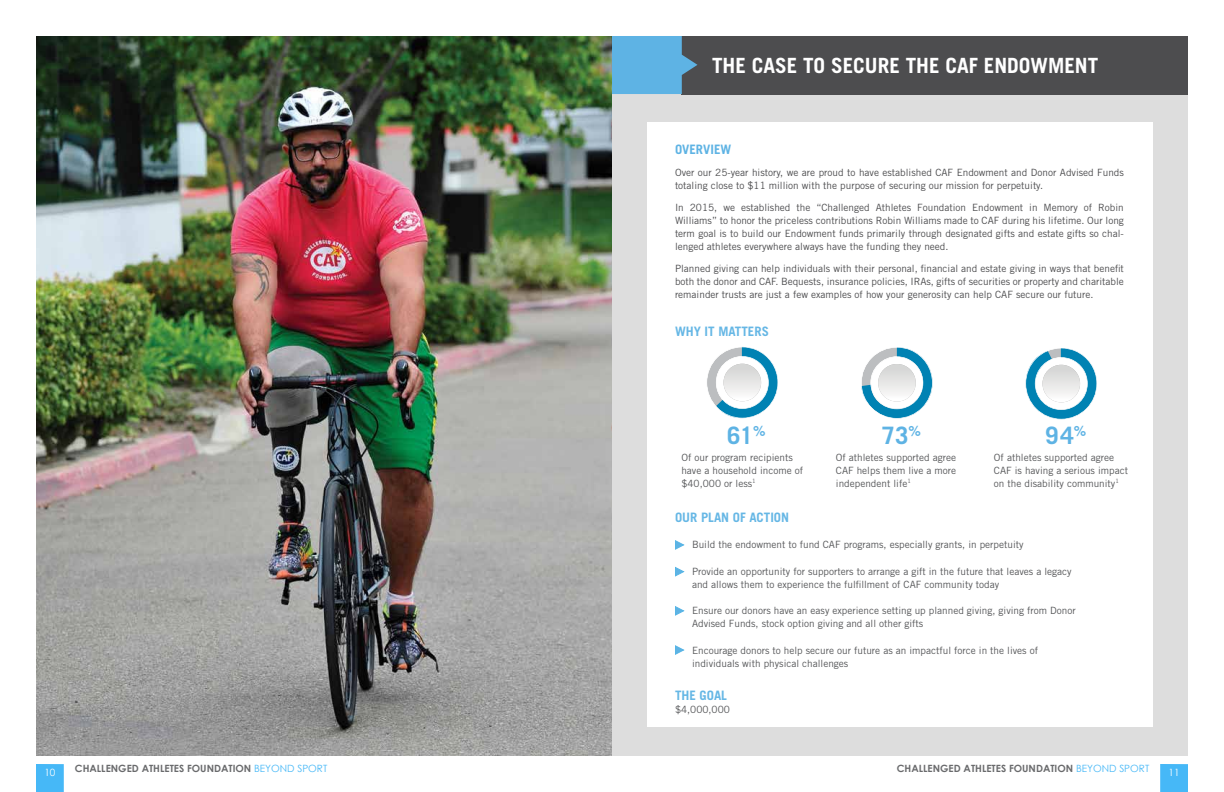
<style>
.page{position:relative;width:1224px;height:792px;background:#fff}
.page>*{position:absolute;margin:0;border:0;box-sizing:border-box;transform-origin:0 0}
.t1{font:700 24px "Trade Gothic";color:#5eb3e4}
.t2{font:700 21px "Trade Gothic";color:#fff}
.t3{font:700 13px "Trade Gothic";color:#66b7e5}
.t4{font:700 13px "Trade Gothic";color:#5eb3e4}
.t5{font:10px/13px "Trade Gothic";color:#4d4d4f;text-align:justify}
.t6{font:10px/13px "Trade Gothic";color:#565759}
.t7{font:700 10px "Century Gothic";color:#696a6c}
.t8{font:10px "Century Gothic";color:#fff}
.s1{font-weight:400;color:#46b8f7}
</style>
<div class="page">
<div style="left:36px;top:764px;width:28px;height:28px;background:#46b8f7"></div>
<div style="left:1160px;top:764px;width:28px;height:28px;background:#46b8f7"></div>
<div style="left:612px;top:94px;width:576px;height:662px;background:#ddd"></div>
<div style="left:647px;top:123px;width:506px;height:604px;background:#fff"></div>
<svg style="left:707px;top:347px;width:71px;height:71px"></svg>
<svg style="left:861px;top:347px;width:72px;height:72px"></svg>
<svg style="left:1025px;top:348px;width:72px;height:72px"></svg>
<svg style="left:675px;top:540px;width:10px;height:10px"></svg>
<svg style="left:675px;top:566px;width:10px;height:11px"></svg>
<svg style="left:675px;top:606px;width:10px;height:10px"></svg>
<svg style="left:675px;top:645px;width:10px;height:10px"></svg>
<img style="left:36px;top:36px;width:576px;height:720px">
<div style="left:681px;top:36px;width:507px;height:58px;background:#4d4d4f"></div>
<svg style="left:612px;top:36px;width:85px;height:58px;background:#5ba4ce"></svg>
<p class="t8" style="left:44px;top:766px;width:13px">10</p>
<p class="t7" style="left:75px;top:762px;width:254px">CHALLENGED ATHLETES FOUNDATION <span class="s1">BEYOND SPORT</span></p>
<h2 class="t2" style="left:712px;top:53px;width:388px">THE CASE TO SECURE THE CAF ENDOWMENT</h2>
<h3 class="t4" style="left:675px;top:141px;width:58px">OVERVIEW</h3>
<p class="t5" style="left:675px;top:166px;width:450px">Over our 25-year history, we are proud to have established CAF Endowment and Donor Advised Funds totaling close to $11 million with the purpose of securing our mission for perpetuity.</p>
<p class="t5" style="left:675px;top:201px;width:450px">In 2015, we established the “Challenged Athletes Foundation Endowment in Memory of Robin Williams” to honor the priceless contributions Robin Williams made to CAF during his lifetime. Our long term goal is to build our Endowment funds primarily through designated gifts and estate gifts so chal&shy;lenged athletes everywhere always have the funding they need.</p>
<p class="t5" style="left:675px;top:262px;width:450px">Planned giving can help individuals with their personal, financial and estate giving in ways that benefit both the donor and CAF. Bequests, insurance policies, IRAs, gifts of securities or property and charitable remainder trusts are just a few examples of how your generosity can help CAF secure our future.</p>
<h3 class="t3" style="left:675px;top:323px;width:95px">WHY IT MATTERS</h3>
<h1 class="t1" style="left:727px;top:420px;width:40px">61<sup>%</sup></h1>
<h1 class="t1" style="left:882px;top:420px;width:41px">73<sup>%</sup></h1>
<h1 class="t1" style="left:1045px;top:420px;width:42px">94<sup>%</sup></h1>
<p class="t6" style="left:681px;top:450px;width:123px">Of our program recipients have a household income of $40,000 or less<sup>1</sup></p>
<p class="t6" style="left:836px;top:450px;width:122px;text-align:justify">Of athletes supported agree CAF helps them live a more independent life<sup>1</sup></p>
<p class="t6" style="left:994px;top:450px;width:136px">Of athletes supported agree<br>CAF is having a serious impact on the disability community<sup>1</sup></p>
<h3 class="t3" style="left:675px;top:509px;width:116px">OUR PLAN OF ACTION</h3>
<p class="t6" style="left:692px;top:538px;width:333px">Build the endowment to fund CAF programs, especially grants, in perpetuity</p>
<p class="t6" style="left:692px;top:564px;width:381px">Provide an opportunity for supporters to arrange a gift in the future that leaves a legacy and allows them to experience the fulfillment of CAF community today</p>
<p class="t6" style="left:692px;top:604px;width:385px">Ensure our donors have an easy experience setting up planned giving, giving from Donor<br>Advised Funds, stock option giving and all other gifts</p>
<p class="t6" style="left:692px;top:643px;width:348px">Encourage donors to help secure our future as an impactful force in the lives of individuals with physical challenges</p>
<h3 class="t3" style="left:675px;top:687px;width:54px">THE GOAL</h3>
<p class="t6" style="left:675px;top:702px;width:56px">$4,000,000</p>
<p class="t7" style="left:897px;top:762px;width:254px">CHALLENGED ATHLETES FOUNDATION <span class="s1">BEYOND SPORT</span></p>
<p class="t8" style="left:1169px;top:766px;width:13px">11</p>
</div>
